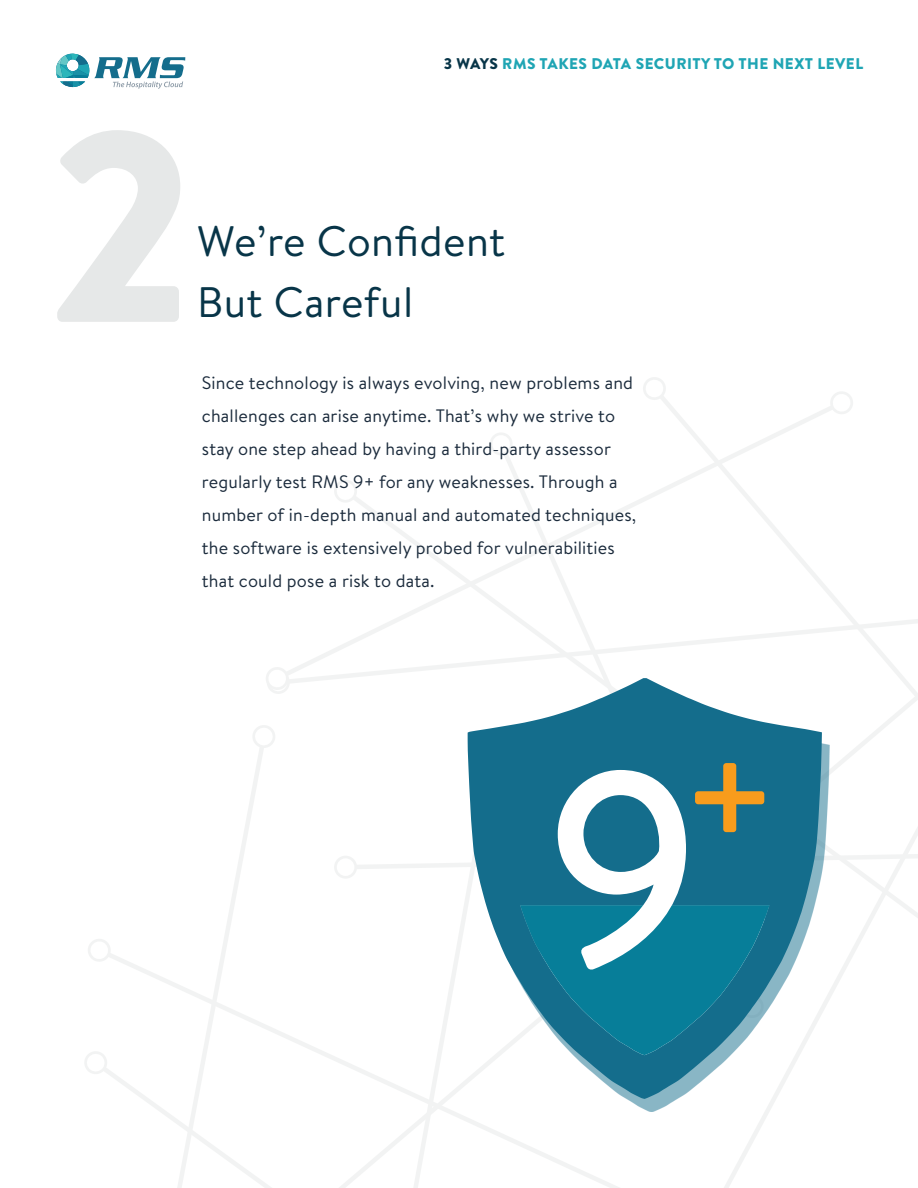
<style>
.page{position:relative;width:918px;height:1188px;background:#fff}
.page>*{position:absolute;margin:0;border:0;box-sizing:border-box;transform-origin:0 0}
.t1{font:900 270px "Brandon Text";color:#e6e8e8}
.t2{font:42.6px "Brandon Text";letter-spacing:.01em;color:#083548}
.t3{font:18px/33px "Brandon Text";letter-spacing:.01em;color:#1b2b3c}
.t4{font:900 15.45px "Brandon Text";letter-spacing:.03em;color:#1fa5b4}
.s1{color:#083548}
</style>
<div class="page">
<svg style="left:643px;top:378px;width:9px;height:21px"></svg>
<svg style="left:88px;top:939px;width:24px;height:22px"></svg>
<svg style="left:490px;top:433px;width:22px;height:24px"></svg>
<svg style="left:652px;top:377px;width:201px;height:112px"></svg>
<svg style="left:109px;top:1070px;width:61px;height:49px"></svg>
<svg style="left:85px;top:1052px;width:24px;height:22px"></svg>
<svg style="left:170px;top:725px;width:106px;height:463px"></svg>
<svg style="left:344px;top:489px;width:574px;height:265px"></svg>
<svg style="left:334px;top:480px;width:25px;height:24px"></svg>
<svg style="left:56px;top:53px;width:129px;height:36px"></svg>
<svg style="left:468px;top:678px;width:354px;height:76px;fill:#146d8c"></svg>
<svg style="left:334px;top:754px;width:584px;height:434px"></svg>
<p class="t4" style="left:444px;top:53px;width:421px"><span class="s1">3 WAYS</span> RMS TAKES DATA SECURITY TO THE NEXT LEVEL</p>
<p class="t1" style="left:47px;top:38px;width:151px">2</p>
<p class="t2" style="left:197px;top:212px;width:310px">We’re Confident</p>
<p class="t2" style="left:197px;top:273px;width:218px">But Careful</p>
<p class="t3" style="left:202px;top:365px;width:436px">Since technology is always evolving, new problems and challenges can arise anytime. That’s why we strive to stay one step ahead by having a third-party assessor regularly test RMS 9+ for any weaknesses. Through a number of in-depth manual and automated techniques, the software is extensively probed for vulnerabilities that could pose a risk to data.</p>
</div>
